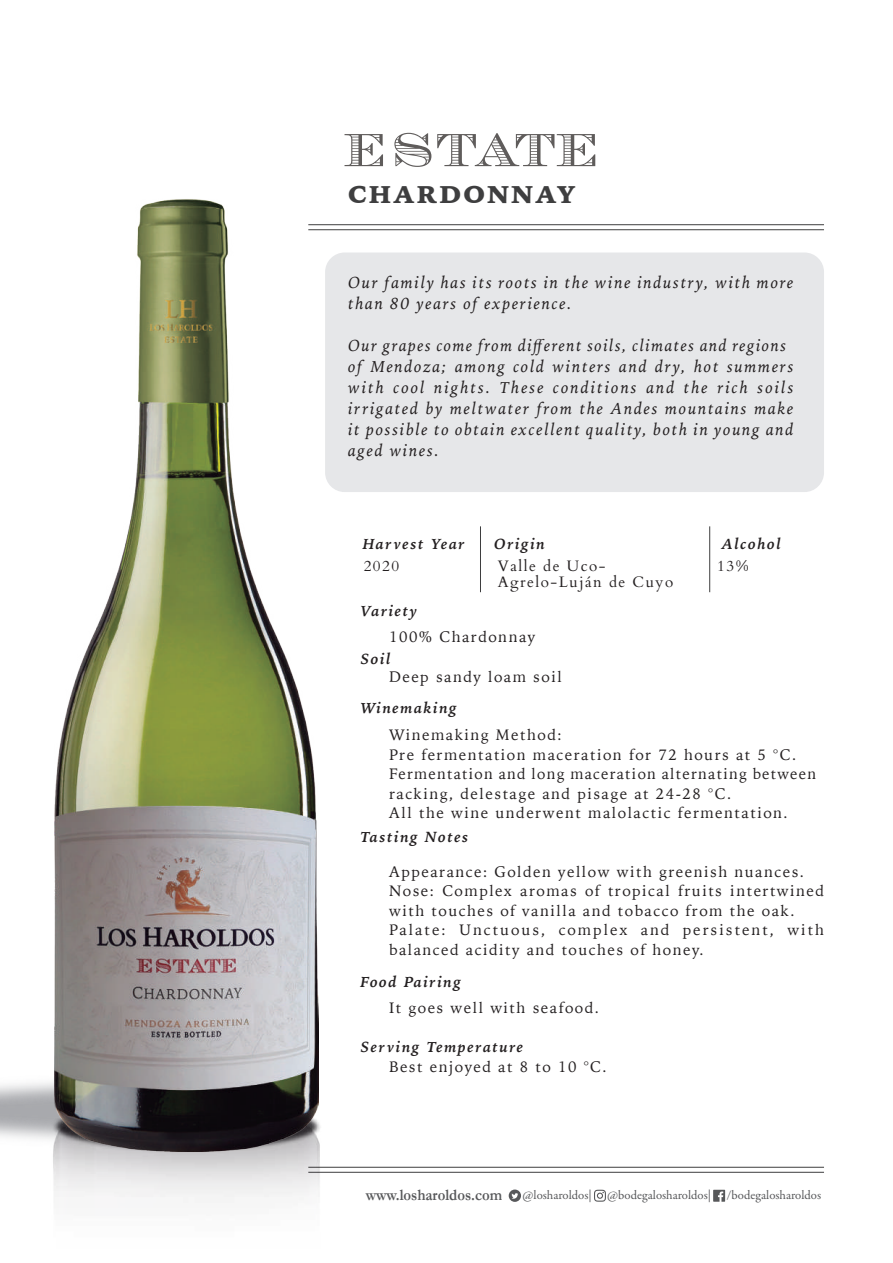
<style>
.page{position:relative;width:893px;height:1263px;background:#fff}
.page>*{position:absolute;margin:0;border:0;box-sizing:border-box;transform-origin:0 0}
.t1{font:900 24px "Iowan Old Style";letter-spacing:.1em;color:#3e3e3f}
.t2{font:italic 16.5px/21px "Iowan Old Style";letter-spacing:.1em;color:#231f20}
.t3{font:700 16.35px "Garamond";color:#57585a;scale:.9 1}
.t4{font:15.15px/19.5px "Iowan Old Style";letter-spacing:.1em;color:#231f20}
.t5{font:italic 700 15.15px "Iowan Old Style";letter-spacing:.1em;color:#231f20}
.t6{font:15.15px "Cardo";letter-spacing:.1em;color:#231f20}
.t7{font:12.75px "Garamond Premr Pro";color:#57585a}
</style>
<div class="page">
<hr style="left:308px;top:229px;width:516px;height:1px;background:#3e3e3f">
<hr style="left:308px;top:224px;width:516px;height:1px;background:#3e3e3f">
<hr style="left:308px;top:1172px;width:516px;height:1px;background:#3e3e3f">
<hr style="left:308px;top:1167px;width:516px;height:1px;background:#3e3e3f">
<svg style="left:345px;top:134px;width:38px;height:32px"></svg>
<svg style="left:394px;top:133px;width:37px;height:34px"></svg>
<svg style="left:437px;top:133px;width:158px;height:33px"></svg>
<svg style="left:594px;top:1190px;width:12px;height:12px"></svg>
<svg style="left:509px;top:1189px;width:12px;height:13px"></svg>
<svg style="left:713px;top:1190px;width:12px;height:12px"></svg>
<img style="left:1px;top:1033px;width:318px;height:105px">
<hr style="left:0;top:908px;width:1px;height:334px;background:#606160">
<hr style="left:480px;top:526px;width:1px;height:66px;background:#3e3e3f">
<hr style="left:709px;top:526px;width:1px;height:66px;background:#3e3e3f">
<div style="left:325px;top:252px;width:499px;height:240px;background:#e6e7e9;border-radius:20px"></div>
<img style="left:27px;top:1071px;width:328px;height:132px">
<img style="left:55px;top:199px;width:263px;height:952px">
<h1 class="t1" style="left:348px;top:178px;width:229px">CHARDONNAY</h1>
<p class="t2" style="left:348px;top:271px;width:447px">Our family has its roots in the wine industry, with more than 80 years of experience.</p>
<p class="t2" style="left:348px;top:334px;width:447px">Our grapes come from different soils, climates and regions of Mendoza; among cold winters and dry, hot summers with cool nights. These conditions and the rich soils irrigated by meltwater from the Andes mountains make it possible to obtain excellent quality, both in young and aged wines.</p>
<p class="t5" style="left:363px;top:530px;width:104px">Harvest Year</p>
<p class="t5" style="left:494px;top:530px;width:52px">Origin</p>
<p class="t5" style="left:722px;top:530px;width:61px">Alcohol</p>
<p class="t6" style="left:364px;top:553px;width:37px">2020</p>
<p class="t6" style="left:498px;top:553px;width:109px">Valle de Uco-</p>
<p class="t6" style="left:717px;top:553px;width:33px">13%</p>
<p class="t6" style="left:498px;top:570px;width:177px">Agrelo-Luján de Cuyo</p>
<p class="t5" style="left:360px;top:597px;width:58px">Variety</p>
<p class="t5" style="left:360px;top:645px;width:32px">Soil</p>
<p class="t5" style="left:360px;top:694px;width:98px">Winemaking</p>
<p class="t4" style="left:389px;top:627px;width:148px">100% Chardonnay</p>
<p class="t4" style="left:389px;top:666px;width:174px">Deep sandy loam soil</p>
<p class="t4" style="left:389px;top:724px;width:428px">Winemaking Method:<br>Pre fermentation maceration for 72 hours at 5 °C.<br>Fermentation and long maceration alternating between racking, delestage and pisage at 24-28 °C.<br>All the wine underwent malolactic fermentation.</p>
<p class="t5" style="left:360px;top:823px;width:110px">Tasting Notes</p>
<p class="t4" style="left:389px;top:861px;width:437px">Appearance: Golden yellow with greenish nuances.<br>Nose: Complex aromas of tropical fruits intertwined with touches of vanilla and tobacco from the oak.<br>Palate: Unctuous, complex and persistent, with balanced acidity and touches of honey.</p>
<p class="t5" style="left:360px;top:969px;width:102px">Food Pairing</p>
<p class="t4" style="left:389px;top:997px;width:211px">It goes well with seafood.</p>
<p class="t5" style="left:360px;top:1033px;width:164px">Serving Temperature</p>
<p class="t4" style="left:389px;top:1056px;width:219px">Best enjoyed at 8 to 10 °C.</p>
<p class="t3" style="left:366px;top:1183px;width:153px">www.losharoldos.com</p>
<p class="t7" style="left:522px;top:1187px;width:300px">@losharoldos| @bodegalosharoldos| /bodegalosharoldos</p>
</div>
